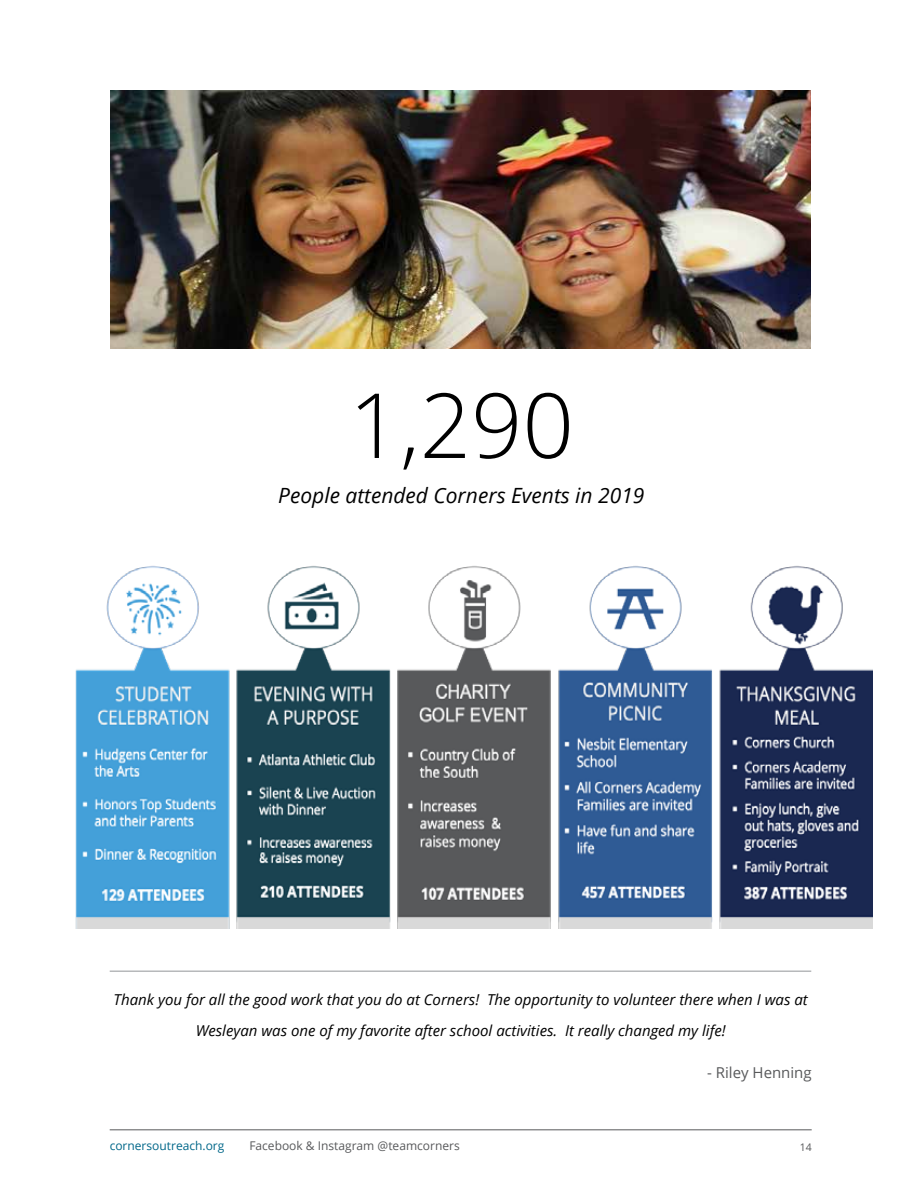
<style>
.page{position:relative;width:918px;height:1188px;background:#fff}
.page>*{position:absolute;margin:0;border:0;box-sizing:border-box;transform-origin:0 0}
.t1{font:300 90px "Open Sans";color:#000}
.t2{font:italic 21px "Open Sans";color:#000}
.t3{font:italic 15px/31.5px "Open Sans";color:#000;text-align:center}
.t4{font:15px "Open Sans";color:#58595b}
.t5{font:12px "Open Sans";color:#58595b}
.t6{font:12px "Open Sans";color:#006789}
.t7{font:10.5px "Open Sans";color:#58595b}
</style>
<div class="page">
<img style="left:75px;top:566px;width:797px;height:362px">
<img style="left:110px;top:90px;width:701px;height:258px">
<hr style="left:110px;top:971px;width:701px;height:1px;background:#939598">
<hr style="left:110px;top:1129px;width:702px;height:1px;background:#58595b">
<h1 class="t1" style="left:349px;top:364px;width:226px">1,290</h1>
<h2 class="t2" style="left:278px;top:481px;width:368px">People attended Corners Events in 2019</h2>
<p class="t3" style="left:114px;top:983px;width:696px">Thank you for all the good work that you do at Corners! The opportunity to volunteer there when I was at<br>Wesleyan was one of my favorite after school activities. It really changed my life!</p>
<p class="t4" style="left:707px;top:1062px;width:106px">- Riley Henning</p>
<p class="t6" style="left:110px;top:1138px;width:116px">cornersoutreach.org</p>
<p class="t5" style="left:249px;top:1138px;width:212px">Facebook &amp; Instagram @teamcorners</p>
<p class="t7" style="left:800px;top:1140px;width:14px">14</p>
</div>
